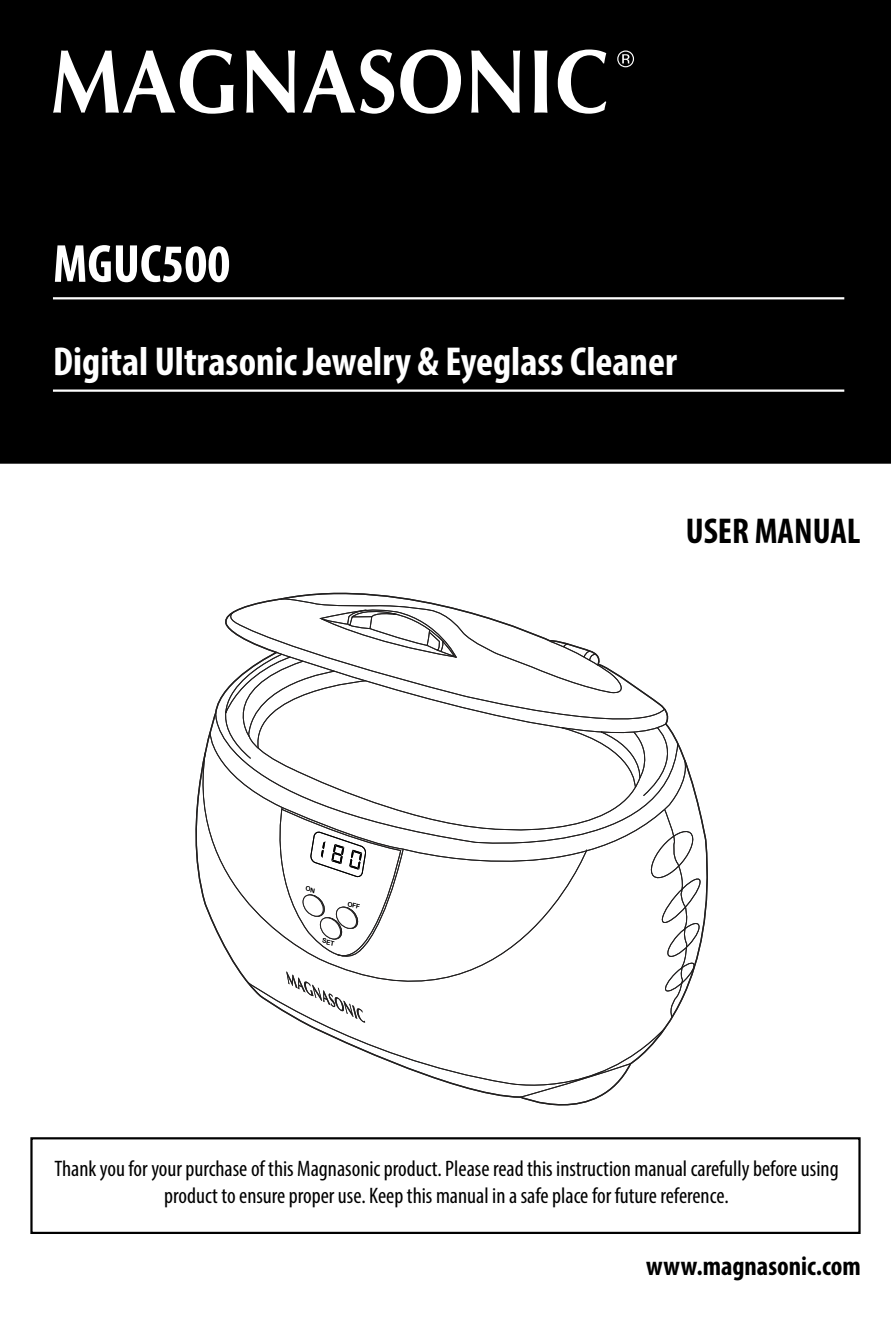
<style>
.page{position:relative;width:891px;height:1329px;background:#fff}
.page>*{position:absolute;margin:0;border:0;box-sizing:border-box;transform-origin:0 0}
.t1{font:700 condensed 54px "Myriad Pro";color:#fff}
.t2{font:700 condensed 40.5px "Myriad Pro";color:#fff}
.t3{font:700 condensed 36px "Myriad Pro";color:#000}
.t4{font:700 condensed 27px "Myriad Pro";color:#000}
.t5{font:condensed 22.5px/27px "Myriad Pro";color:#000;text-align:center}
</style>
<div class="page">
<div style="left:0;top:0;width:891px;height:464px;background:#000"></div>
<hr style="left:53px;top:389px;width:791px;height:3px;background:#fff">
<hr style="left:53px;top:297px;width:791px;height:2px;background:#fff">
<div style="left:30px;top:1137px;width:831px;height:96px;border:2px solid #000"></div>
<svg style="left:53px;top:49px;width:181px;height:65px"></svg>
<svg style="left:246px;top:50px;width:49px;height:63px"></svg>
<svg style="left:303px;top:50px;width:91px;height:64px"></svg>
<svg style="left:400px;top:50px;width:61px;height:64px"></svg>
<svg style="left:471px;top:50px;width:49px;height:63px"></svg>
<svg style="left:534px;top:50px;width:13px;height:63px"></svg>
<svg style="left:558px;top:50px;width:48px;height:64px"></svg>
<svg style="left:617px;top:50px;width:17px;height:17px"></svg>
<svg style="left:225px;top:598px;width:372px;height:56px"></svg>
<svg style="left:320px;top:609px;width:137px;height:45px"></svg>
<svg style="left:269px;top:617px;width:135px;height:37px"></svg>
<svg style="left:350px;top:809px;width:353px;height:292px"></svg>
<svg style="left:235px;top:654px;width:453px;height:314px"></svg>
<svg style="left:195px;top:680px;width:442px;height:365px"></svg>
<svg style="left:302px;top:886px;width:58px;height:60px"></svg>
<h1 class="t1" style="left:53px;top:230px;width:179px">MGUC500</h1>
<h2 class="t2" style="left:53px;top:336px;width:625px">Digital Ultrasonic Jewelry &amp; Eyeglass Cleaner</h2>
<h3 class="t3" style="left:686px;top:508px;width:176px">USER MANUAL</h3>
<p class="t5" style="left:54px;top:1154px;width:786px">Thank you for your purchase of this Magnasonic product. Please read this instruction manual carefully before using product to ensure proper use. Keep this manual in a safe place for future reference.</p>
<p class="t4" style="left:646px;top:1249px;width:216px">www.magnasonic.com</p>
</div>
